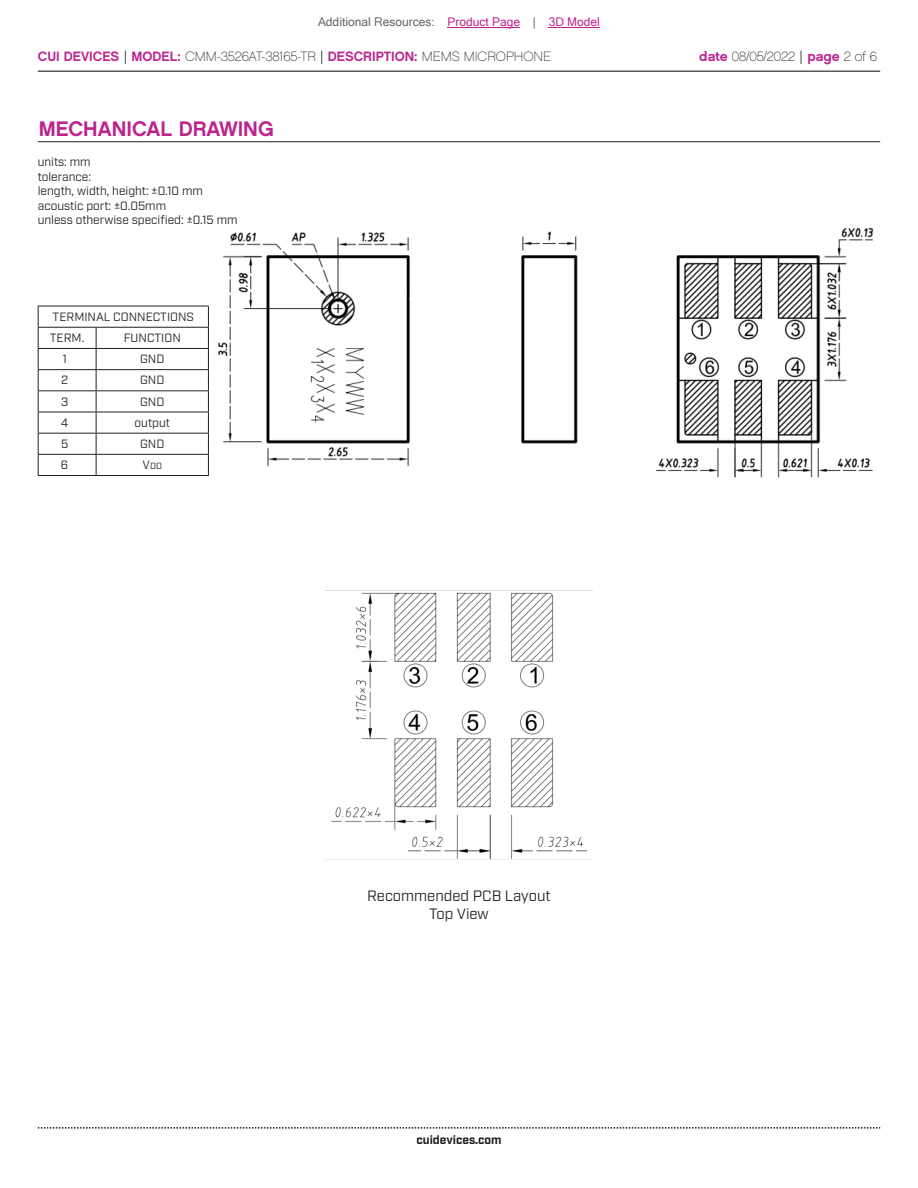
<style>
.page{position:relative;width:918px;height:1188px;background:#fff}
.page>*{position:absolute;margin:0;border:0;box-sizing:border-box;transform-origin:0 0}
.t1{font:21px "Chalet New York Nineteen Sixty";color:#bd238f}
.t2{font:15px/18px "Industry";color:#231f20;text-align:center}
.t3{font:13.5px "Chalet Paris Nineteen Sixty";color:#231f20}
.t4{font:12px/14.4px "Industry";color:#231f20}
.t5{font:12px "Microsoft Sans Serif";color:#63676b}
.t6{font:700 12px "Industry";color:#231f20}
.t7{font:9px "Industry";color:#231f20}
.s1{color:#bd238f}
.s2{font-family:"Chalet New York Nineteen Sixty";color:#bd238f}
.s3{font-family:"Industry"}
.s4{font-size:12px}
</style>
<div class="page">
<hr style="left:38px;top:71px;width:842px;height:1px;background:#231f20">
<svg style="left:38px;top:1127px;width:842px;height:2px"></svg>
<hr style="left:38px;top:141px;width:842px;height:1px;background:#231f20">
<img style="left:218px;top:227px;width:656px;height:251px">
<img style="left:326px;top:590px;width:266px;height:270px">
<hr style="left:38px;top:306px;width:58px;height:1px;background:#231f20">
<hr style="left:96px;top:306px;width:113px;height:1px;background:#231f20">
<hr style="left:38px;top:327px;width:58px;height:1px;background:#231f20">
<hr style="left:96px;top:327px;width:113px;height:1px;background:#231f20">
<hr style="left:38px;top:348px;width:58px;height:1px;background:#231f20">
<hr style="left:96px;top:348px;width:113px;height:1px;background:#231f20">
<hr style="left:38px;top:369px;width:58px;height:1px;background:#231f20">
<hr style="left:38px;top:390px;width:58px;height:1px;background:#231f20">
<hr style="left:38px;top:412px;width:58px;height:1px;background:#231f20">
<hr style="left:38px;top:433px;width:58px;height:1px;background:#231f20">
<hr style="left:38px;top:454px;width:58px;height:1px;background:#231f20">
<hr style="left:38px;top:475px;width:58px;height:1px;background:#231f20">
<hr style="left:96px;top:369px;width:113px;height:1px;background:#231f20">
<hr style="left:96px;top:390px;width:113px;height:1px;background:#231f20">
<hr style="left:96px;top:412px;width:113px;height:1px;background:#231f20">
<hr style="left:96px;top:433px;width:113px;height:1px;background:#231f20">
<hr style="left:96px;top:454px;width:113px;height:1px;background:#231f20">
<svg style="left:208px;top:306px;width:1px;height:169px"></svg>
<hr style="left:96px;top:475px;width:113px;height:1px;background:#231f20">
<svg style="left:38px;top:306px;width:1px;height:169px"></svg>
<svg style="left:96px;top:328px;width:1px;height:147px"></svg>
<hr style="left:448px;top:27px;width:72px;height:1px;background:#bd238f">
<hr style="left:549px;top:27px;width:51px;height:1px;background:#bd238f">
<p class="t5" style="left:318px;top:15px;width:283px">Additional Resources: <span class="s1">Product Page</span> | <span class="s1">3D Model</span></p>
<p class="t3" style="left:38px;top:48px;width:515px"><span class="s2">CUI DEVICES</span> <span class="s3">|</span> <span class="s2">MODEL:</span> CMM-3526AT-38165-TR <span class="s3">|</span> <span class="s2">DESCRIPTION:</span> MEMS MICROPHONE</p>
<p class="t3" style="left:699px;top:48px;width:179px"><span class="s2">date</span> 08/05/2022 <span class="s3">|</span> <span class="s2">page</span> 2 of 6</p>
<h1 class="t1" style="left:39px;top:115px;width:236px">MECHANICAL DRAWING</h1>
<p class="t4" style="left:38px;top:155px;width:201px">units: mm<br>tolerance:<br>length, width, height: ±0.10 mm acoustic port: ±0.05mm<br>unless otherwise specified: ±0.15 mm</p>
<p class="t4" style="left:50px;top:306px;width:146px;line-height:21.3px">TERMINAL CONNECTIONS<br>TERM.</p>
<p class="t4" style="left:124px;top:331px;width:59px">FUNCTION</p>
<p class="t4" style="left:62px;top:352px;width:6px">1</p>
<p class="t4" style="left:140px;top:352px;width:26px">GND</p>
<p class="t4" style="left:61px;top:373px;width:9px">2</p>
<p class="t4" style="left:140px;top:373px;width:26px">GND</p>
<p class="t4" style="left:61px;top:394px;width:9px">3</p>
<p class="t4" style="left:140px;top:394px;width:26px">GND</p>
<p class="t4" style="left:61px;top:416px;width:9px">4</p>
<p class="t4" style="left:135px;top:416px;width:37px">output</p>
<p class="t4" style="left:61px;top:437px;width:9px">5</p>
<p class="t4" style="left:140px;top:437px;width:26px">GND</p>
<p class="t4" style="left:61px;top:458px;width:9px">6</p>
<p class="t7" style="left:143px;top:461px;width:21px"><span class="s4">V</span>DD</p>
<p class="t2" style="left:367px;top:887px;width:185px">Recommended PCB Layout<br>Top View</p>
<p class="t6" style="left:416px;top:1132px;width:87px">cuidevices.com</p>
</div>
